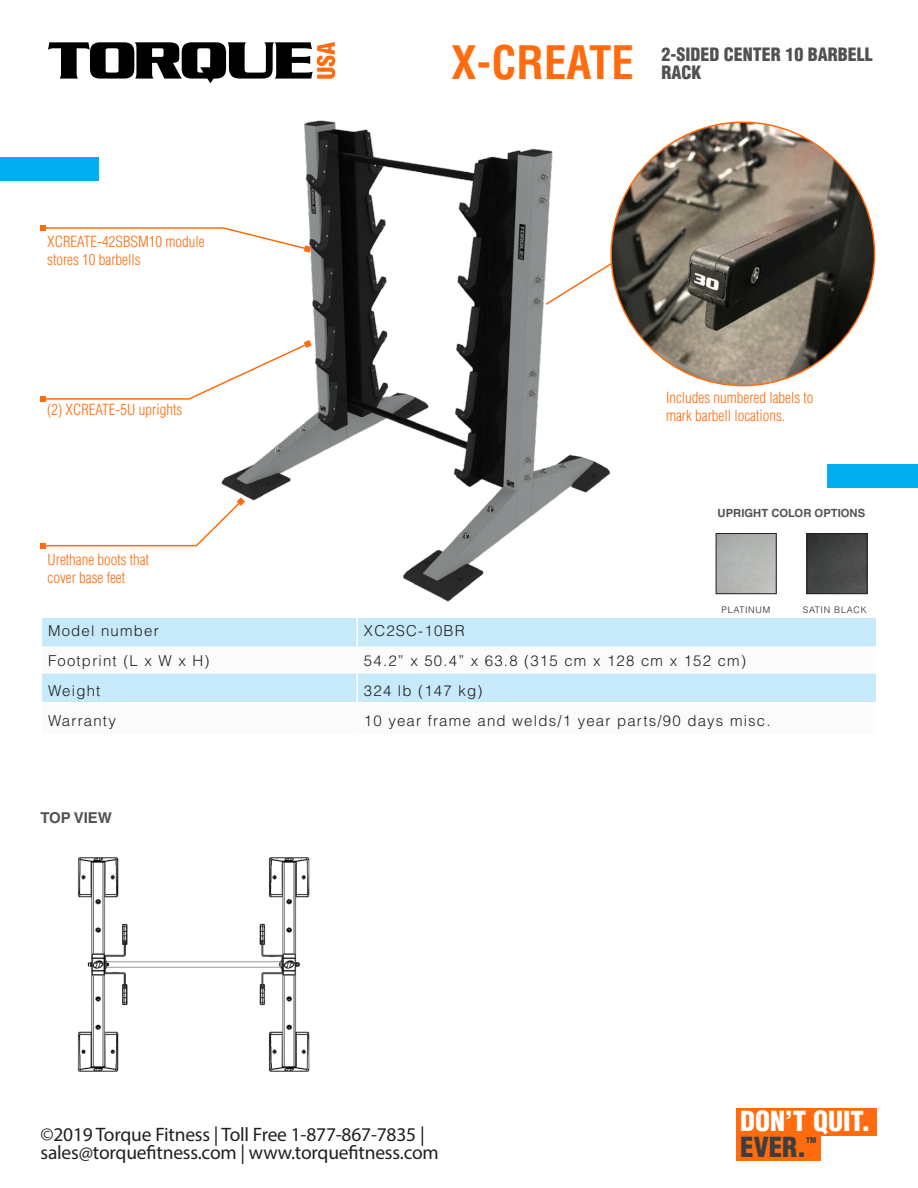
<style>
.page{position:relative;width:918px;height:1188px;background:#fff}
.page>*{position:absolute;margin:0;border:0;box-sizing:border-box;transform-origin:0 0}
.t1{font:700 condensed 45px "Helvetica LT Std";color:#ff6b0d}
.t2{font:900 condensed 27px "Helvetica LT Std";color:#fff}
.t3{font:900 condensed 27px "Helvetica LT Std";color:#3e3e3f}
.t4{font:19.5px/18px "Myriad Pro";letter-spacing:-.01em;color:#231f20}
.t5{font:900 condensed 18px/18px "Helvetica LT Std";color:#505252}
.Text_left{font:300 15px "Helvetica LT Std";letter-spacing:.08em;color:#231f20}
.Features_heading{font:300 condensed 15px/18px "Helvetica LT Std";color:#ff6b0d}
.t6{font:700 15px "Helvetica LT Std";color:#505252}
.t7{font:700 11.25px "Helvetica LT Std";color:#505252}
.Text_left-2{font:300 9px "Helvetica LT Std";letter-spacing:.08em;color:#231f20}
.t8{font:900 condensed 7.8px "Helvetica LT Std";color:#3e3e3f}
</style>
<div class="page">
<img style="left:89px;top:120px;width:660px;height:482px">
<img style="left:611px;top:122px;width:264px;height:264px;border-radius:132px">
<svg style="left:544px;top:262px;width:69px;height:44px"></svg>
<div style="left:827px;top:464px;width:91px;height:24px;background:#00aeef"></div>
<div style="left:0;top:157px;width:99px;height:23px;background:#00aeef"></div>
<svg style="left:48px;top:42px;width:287px;height:41px"></svg>
<div style="left:736px;top:1108px;width:141px;height:28px;background:#ff6b0d"></div>
<div style="left:736px;top:1132px;width:84px;height:28px;background:#ff6b0d"></div>
<div style="left:42px;top:618px;width:834px;height:28px;background:#c6eafa"></div>
<div style="left:42px;top:674px;width:834px;height:28px;background:#c6eafa"></div>
<hr style="left:356px;top:618px;width:2px;height:28px;background:#fff">
<hr style="left:356px;top:674px;width:2px;height:28px;background:#fff">
<svg style="left:40px;top:497px;width:205px;height:52px"></svg>
<svg style="left:40px;top:340px;width:272px;height:62px"></svg>
<svg style="left:40px;top:225px;width:271px;height:28px"></svg>
<img style="left:77px;top:857px;width:233px;height:215px">
<img style="left:718px;top:535px;width:57px;height:57px">
<div style="left:716px;top:533px;width:61px;height:61px;border:1px solid #231f20"></div>
<img style="left:809px;top:535px;width:56px;height:57px">
<div style="left:807px;top:533px;width:60px;height:61px;border:1px solid #231f20"></div>
<p class="Features_heading" style="left:47px;top:232px;width:159px">XCREATE-42SBSM10 module</p>
<p class="Features_heading" style="left:47px;top:250px;width:95px">stores 10 barbells</p>
<p class="Features_heading" style="left:47px;top:400px;width:136px">(2) XCREATE-5U uprights</p>
<p class="Features_heading" style="left:48px;top:550px;width:103px">Urethane boots that cover base feet</p>
<h1 class="t1" style="left:452px;top:34px;width:184px">X-CREATE</h1>
<p class="t5" style="left:661px;top:45px;width:213px">2-SIDED CENTER 10 BARBELL<br>RACK</p>
<p class="Features_heading" style="left:666px;top:388px;width:149px">Includes numbered labels to mark barbell locations.</p>
<p class="t7" style="left:718px;top:506px;width:149px">UPRIGHT COLOR OPTIONS</p>
<p class="Text_left-2" style="left:722px;top:604px;width:50px">PLATINUM</p>
<p class="Text_left-2" style="left:803px;top:604px;width:65px">SATIN BLACK</p>
<p class="Text_left" style="left:48px;top:621px;width:112px">Model number</p>
<p class="Text_left" style="left:364px;top:621px;width:102px">XC2SC-10BR</p>
<p class="Text_left" style="left:48px;top:651px;width:163px">Footprint (L x W x H)</p>
<p class="Text_left" style="left:364px;top:651px;width:384px">54.2” x 50.4” x 63.8 (315 cm x 128 cm x 152 cm)</p>
<p class="Text_left" style="left:48px;top:681px;width:54px">Weight</p>
<p class="Text_left" style="left:364px;top:681px;width:120px">324 lb (147 kg)</p>
<p class="Text_left" style="left:48px;top:711px;width:69px">Warranty</p>
<p class="Text_left" style="left:364px;top:711px;width:408px">10 year frame and welds/1 year parts/90 days misc.</p>
<p class="t6" style="left:40px;top:808px;width:73px">TOP VIEW</p>
<h3 class="t4" style="left:40px;top:1125px;width:400px">©2019 Torque Fitness | Toll Free 1-877-867-7835 | sales@torquefitness.com | www.torquefitness.com</h3>
<h2 class="t2" style="left:740px;top:1104px;width:132px">DON’T QUIT.</h2>
<h2 class="t3" style="left:740px;top:1130px;width:68px">EVER.</h2>
<p class="t8" style="left:806px;top:1135px;width:12px">TM</p>
</div>
